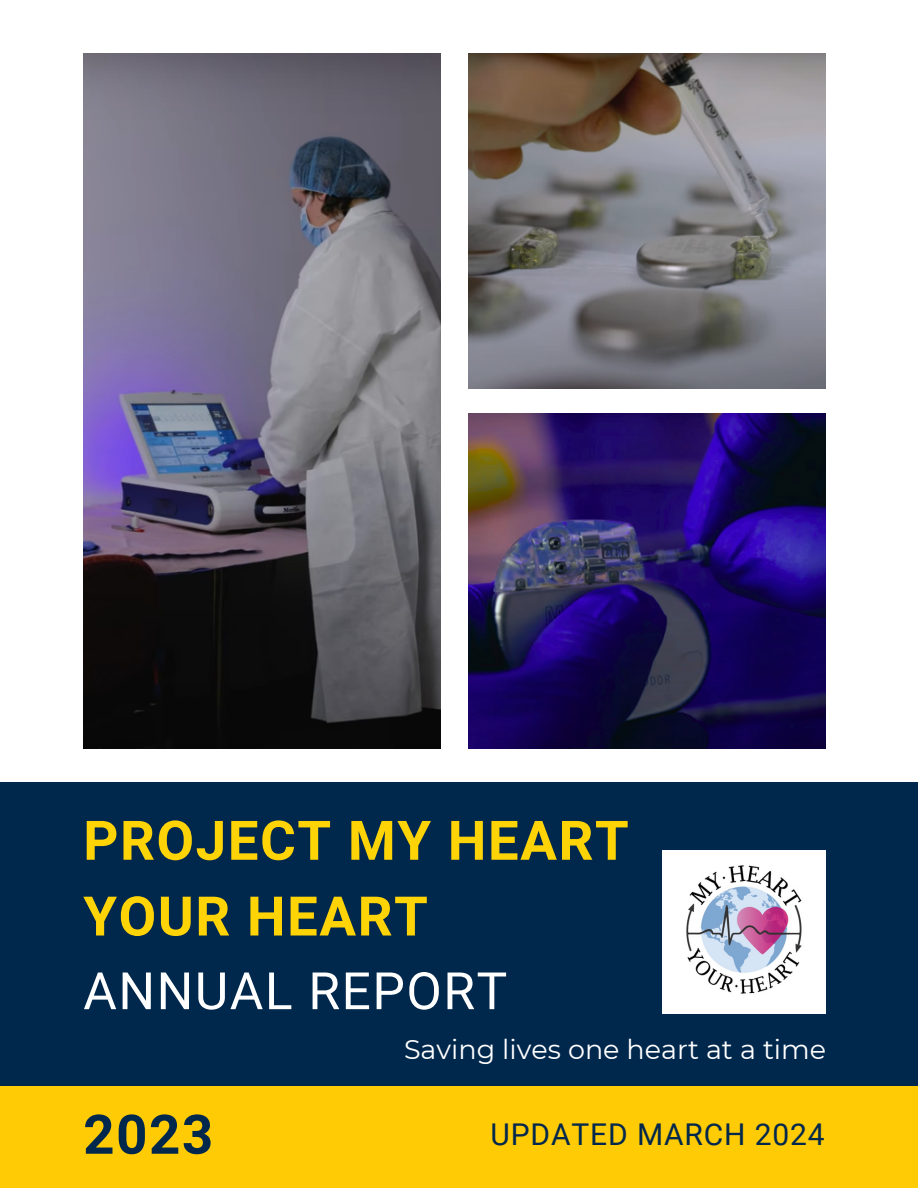
<style>
.page{position:relative;width:918px;height:1188px;background:#fff}
.page>*{position:absolute;margin:0;border:0;box-sizing:border-box;transform-origin:0 0}
.t1{font:700 54.6px/75.8px "Roboto";letter-spacing:.03em;color:#ffd406}
.t2{font:700 54.6px "Roboto";color:#00274c}
.t3{font:51.6px "Roboto";letter-spacing:.03em;color:#fff}
.t4{font:30px "Roboto";letter-spacing:.03em;color:#00274c}
.t5{font:27px "Montserrat";color:#fff}
</style>
<div class="page">
<div style="left:0;top:783px;width:918px;height:405px;background:#00274c"></div>
<img style="left:83px;top:54px;width:358px;height:694px">
<img style="left:468px;top:54px;width:358px;height:334px">
<img style="left:468px;top:414px;width:358px;height:334px">
<div style="left:0;top:1087px;width:918px;height:101px;background:#ffcb05"></div>
<img style="left:663px;top:850px;width:163px;height:163px">
<p class="t1" style="left:83px;top:803px;width:547px">PROJECT MY HEART<br>YOUR HEART</p>
<h1 class="t3" style="left:83px;top:961px;width:426px">ANNUAL REPORT</h1>
<h2 class="t5" style="left:404px;top:1032px;width:424px">Saving lives one heart at a time</h2>
<p class="t2" style="left:83px;top:1103px;width:131px">2023</p>
<p class="t4" style="left:490px;top:1117px;width:336px">UPDATED MARCH 2024</p>
</div>
